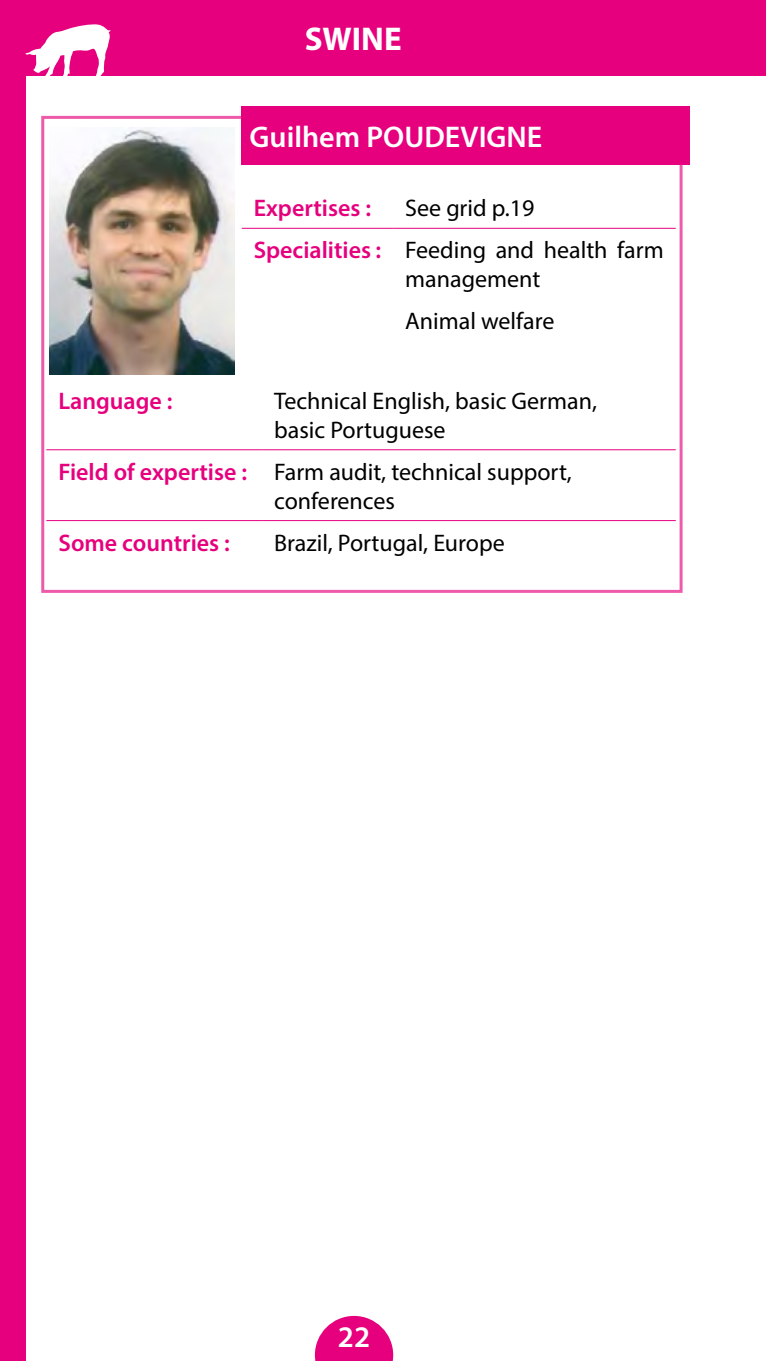
<style>
.page{position:relative;width:766px;height:1361px;background:#fff}
.page>*{position:absolute;margin:0;border:0;box-sizing:border-box;transform-origin:0 0}
.t1{font:700 33px "Myriad Pro";color:#fff}
.t2{font:600 30px "Myriad Pro";color:#fff}
.t3{font:24px/42px "Myriad Pro";color:#000}
.t4{font:600 24px "Myriad Pro";color:#e6007d}
.s1{font-weight:600;color:#e6007d}
</style>
<div class="page">
<div style="left:0;top:0;width:26px;height:1361px;background:#e6007d"></div>
<svg style="left:315px;top:1316px;width:78px;height:45px"></svg>
<div style="left:0;top:0;width:765px;height:76px;background:#e6007d"></div>
<svg style="left:25px;top:24px;width:86px;height:52px"></svg>
<div style="left:241px;top:106px;width:448px;height:59px;background:#e6007d"></div>
<hr style="left:242px;top:228px;width:151px;height:1px;background:#e6007d">
<hr style="left:393px;top:228px;width:282px;height:1px;background:#e6007d">
<hr style="left:46px;top:449px;width:216px;height:1px;background:#e6007d">
<hr style="left:262px;top:449px;width:413px;height:1px;background:#e6007d">
<hr style="left:46px;top:520px;width:216px;height:1px;background:#e6007d">
<hr style="left:262px;top:520px;width:413px;height:1px;background:#e6007d">
<img style="left:49px;top:128px;width:185px;height:246px">
<h1 class="t1" style="left:304px;top:18px;width:98px">SWINE</h1>
<p class="t2" style="left:249px;top:118px;width:294px">Guilhem POUDEVIGNE</p>
<p class="t3" style="left:254px;top:187px;width:411px;text-indent:151px">See grid p.19<br><span class="s1">Specialities :</span> Feeding and health farm</p>
<p class="t3" style="left:405px;top:258px;width:151px">management<br>Animal welfare</p>
<p class="t4" style="left:254px;top:193px;width:119px">Expertises :</p>
<p class="t4" style="left:58px;top:386px;width:116px">Language :</p>
<p class="t3" style="left:274px;top:386px;width:324px;line-height:28.8px">Technical English, basic German, basic Portuguese</p>
<p class="t3" style="left:274px;top:457px;width:299px;line-height:28.8px;text-indent:-216px"><span class="s1">Field of expertise :</span> Farm audit, technical support, conferences</p>
<p class="t4" style="left:58px;top:527px;width:173px">Some countries :</p>
<p class="t3" style="left:274px;top:521px;width:232px">Brazil, Portugal, Europe</p>
<p class="t2" style="left:338px;top:1318px;width:34px">22</p>
</div>
